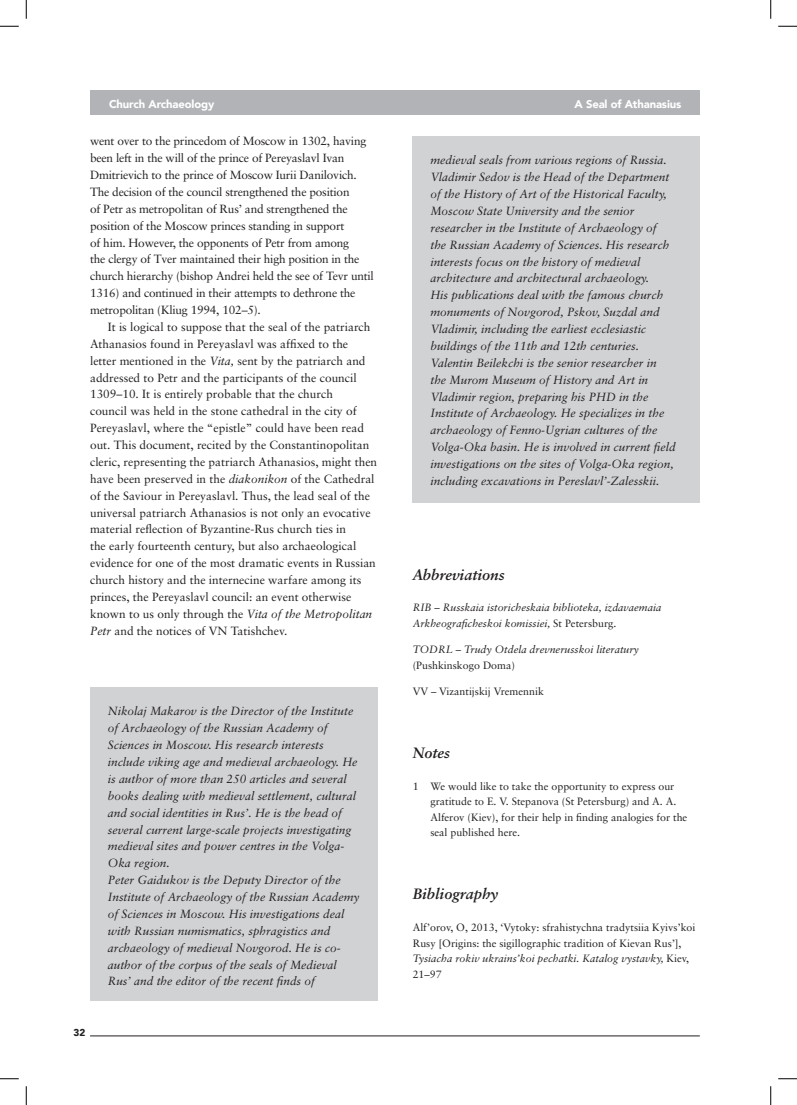
<style>
.page{position:relative;width:797px;height:1105px;background:#fff}
.page>*{position:absolute;margin:0;border:0;box-sizing:border-box;transform-origin:0 0}
.t1{font:italic 700 15px "Sabon";color:#231f20}
.t2{font:italic 11.88px/16.9px "Sabon";color:#231f20}
.t3{font:11.88px/16.9px "Sabon";color:#231f20}
.t4{font:11.88px/16.9px "Sabon";letter-spacing:-.02em;color:#231f20}
.t5{font:900 11.25px "Avenir";letter-spacing:-.01em;color:#fff}
.t6{font:10.62px/15.6px "Sabon";color:#231f20}
.t7{font:italic 10.62px/15.6px "Sabon";color:#231f20}
.t8{font:900 10px "Avenir";color:#231f20}
.s1{font-style:italic}
.s2{font-style:normal}
</style>
<div class="page">
<div style="left:90px;top:90px;width:609px;height:25px;background:#b2b3b7"></div>
<hr style="left:90px;top:1035px;width:609px;height:1px;background:#231f20">
<div style="left:90px;top:687px;width:287px;height:314px;background:#d1d2d4"></div>
<div style="left:412px;top:136px;width:287px;height:367px;background:#d1d2d4"></div>
<svg style="left:0;top:25px;width:19px;height:2px"></svg>
<svg style="left:778px;top:25px;width:19px;height:2px"></svg>
<svg style="left:0;top:1078px;width:19px;height:1px"></svg>
<svg style="left:778px;top:1078px;width:19px;height:1px"></svg>
<svg style="left:25px;top:0;width:2px;height:19px"></svg>
<svg style="left:25px;top:1086px;width:2px;height:19px"></svg>
<svg style="left:770px;top:0;width:1px;height:19px"></svg>
<svg style="left:770px;top:1086px;width:1px;height:19px"></svg>
<p class="t5" style="left:109px;top:97px;width:107px">Church Archaeology</p>
<p class="t4" style="left:90px;top:133px;width:285px">went over to the princedom of Moscow in 1302, having been left in the will of the prince of Pereyaslavl Ivan Dmitrievich to the prince of Moscow Iurii Danilovich.<br>The decision of the council strengthened the position<br>of Petr as metropolitan of Rus’ and strengthened the position of the Moscow princes standing in support<br>of him. However, the opponents of Petr from among<br>the clergy of Tver maintained their high position in the church hierarchy (bishop Andrei held the see of Tevr until 1316) and continued in their attempts to dethrone the metropolitan (Kliug 1994, 102–5).</p>
<p class="t3" style="left:90px;top:318px;width:289px;text-indent:18px">It is logical to suppose that the seal of the patriarch Athanasios found in Pereyaslavl was affixed to the letter mentioned in the <span class="s1">Vita,</span> sent by the patriarch and addressed to Petr and the participants of the council 1309–10. It is entirely probable that the church<br>council was held in the stone cathedral in the city of Pereyaslavl, where the “epistle” could have been read out. This document, recited by the Constantinopolitan cleric, representing the patriarch Athanasios, might then have been preserved in the <span class="s1">diakonikon</span> of the Cathedral of the Saviour in Pereyaslavl. Thus, the lead seal of the universal patriarch Athanasios is not only an evocative material reflection of Byzantine-Rus church ties in<br>the early fourteenth century, but also archaeological evidence for one of the most dramatic events in Russian church history and the internecine warfare among its princes, the Pereyaslavl council: an event otherwise known to us only through the <span class="s1">Vita of the Metropolitan Petr</span> and the notices of VN Tatishchev.</p>
<p class="t8" style="left:73px;top:1026px;width:13px">32</p>
<p class="t2" style="left:108px;top:703px;width:253px">Nikolaj Makarov is the Director of the Institute of Archaeology of the Russian Academy of Sciences in Moscow. His research interests include viking age and medieval archaeology. He is author of more than 250 articles and several books dealing with medieval settlement, cultural and social identities in Rus’. He is the head of several current large-scale projects investigating medieval sites and power centres in the Volga-Oka region.<br>Peter Gaidukov is the Deputy Director of the Institute of Archaeology of the Russian Academy of Sciences in Moscow. His investigations deal with Russian numismatics, sphragistics and archaeology of medieval Novgorod. He is co&shy;author of the corpus of the seals of Medieval Rus’ and the editor of the recent finds of</p>
<p class="t5" style="left:574px;top:97px;width:108px">A Seal of Athanasius</p>
<p class="t2" style="left:430px;top:152px;width:247px">medieval seals from various regions of Russia.<br>Vladimir Sedov is the Head of the Department of the History of Art of the Historical Faculty, Moscow State University and the senior researcher in the Institute of Archaeology of<br>the Russian Academy of Sciences. His research interests focus on the history of medieval architecture and architectural archaeology.<br>His publications deal with the famous church monuments of Novgorod, Pskov, Suzdal and Vladimir, including the earliest ecclesiastic buildings of the 11th and 12th centuries.<br>Valentin Beilekchi is the senior researcher in<br>the Murom Museum of History and Art in Vladimir region, preparing his PHD in the Institute of Archaeology. He specializes in the archaeology of Fenno-Ugrian cultures of the Volga-Oka basin. He is involved in current field investigations on the sites of Volga-Oka region, including excavations in Pereslavl’-Zalesskii.</p>
<p class="t1" style="left:412px;top:565px;width:93px">Abbreviations</p>
<p class="t7" style="left:412px;top:600px;width:250px">RIB – Russkaia istoricheskaia biblioteka, izdavaemaia<br>Arkheograficheskoi komissiei, <span class="s2">St Petersburg.</span></p>
<p class="t7" style="left:412px;top:642px;width:228px">TODRL – Trudy Otdela drevnerusskoi literatury</p>
<p class="t6" style="left:412px;top:657px;width:104px">(Pushkinskogo Doma)</p>
<p class="t6" style="left:412px;top:683px;width:133px">VV – Vizantijskij Vremennik</p>
<p class="t1" style="left:412px;top:744px;width:39px">Notes</p>
<p class="t6" style="left:430px;top:778px;width:258px;text-indent:-18px">1 We would like to take the opportunity to express our gratitude to E. V. Stepanova (St Petersburg) and A. A.<br>Alferov (Kiev), for their help in finding analogies for the seal published here.</p>
<p class="t1" style="left:412px;top:885px;width:87px">Bibliography</p>
<p class="t6" style="left:412px;top:919px;width:284px">Alf’orov, O, 2013, ‘Vytoky: sfrahistychna tradytsiia Kyivs’koi Rusy [Origins: the sigillographic tradition of Kievan Rus’], <span class="s1">Tysiacha rokiv ukrains’koi pechatki. Katalog vystavky,</span> Kiev, 21–97</p>
</div>
